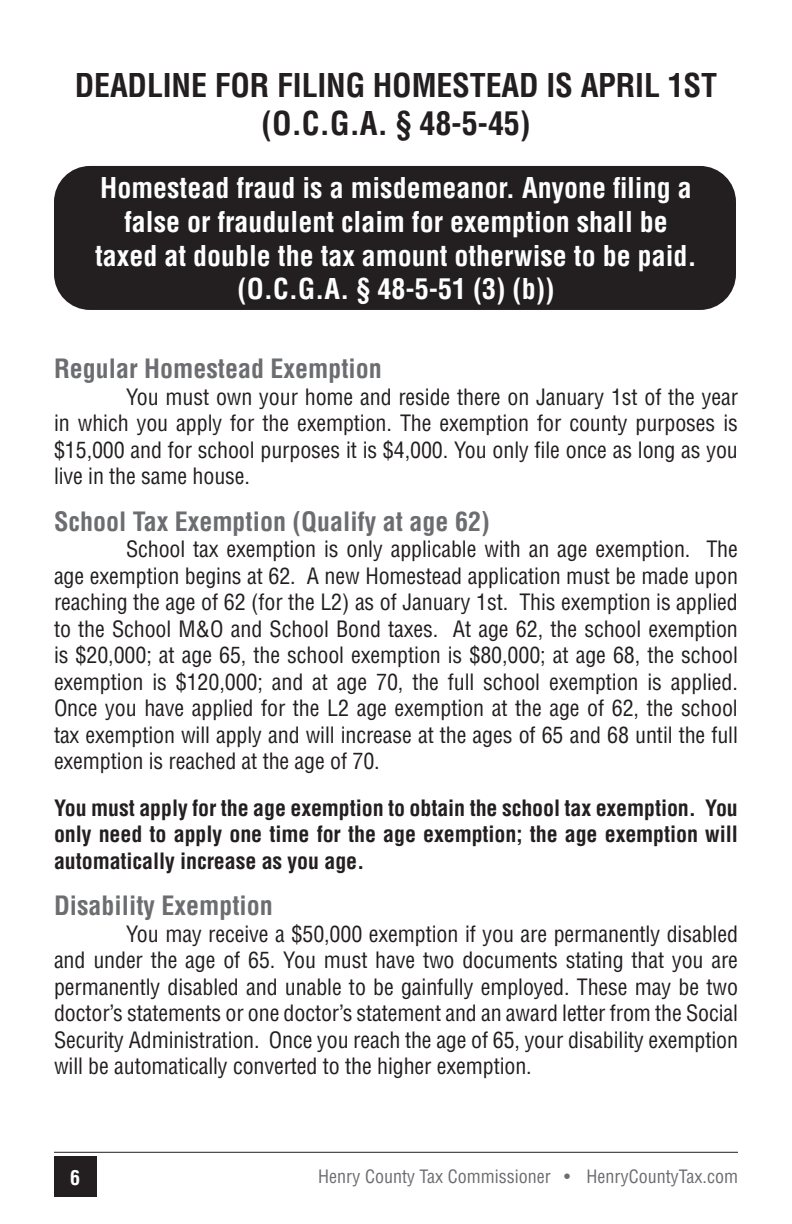
<style>
.page{position:relative;width:792px;height:1224px;background:#fff}
.page>*{position:absolute;margin:0;border:0;box-sizing:border-box;transform-origin:0 0}
.t1{font:700 condensed 32px "Helvetica";letter-spacing:-.005em;color:#231f20}
.t2{font:700 condensed 28px "Helvetica";color:#fff}
.t3{font:700 condensed 26px "Helvetica";color:#6c6d70}
.t4{font:condensed 22px/26.4px "Helvetica";letter-spacing:-.005em;color:#231f20;text-align:justify}
.t5{font:700 condensed 22px/26.4px "Helvetica";letter-spacing:-.005em;color:#231f20;text-align:justify}
.t6{font:700 condensed 20px "Helvetica";color:#fff}
.t7{font:condensed 18px "Helvetica";color:#6c6d70}
</style>
<div class="page">
<div style="left:54px;top:166px;width:682px;height:144px;background:#231f20;border-radius:36px"></div>
<hr style="left:54px;top:1152px;width:684px;height:1px;background:#231f20">
<div style="left:54px;top:1157px;width:42px;height:40px;background:#231f20"></div>
<p class="t1" style="left:75px;top:66px;width:644px">DEADLINE FOR FILING HOMESTEAD IS APRIL 1ST</p>
<p class="t1" style="left:262px;top:104px;width:270px">(O.C.G.A. § 48-5-45)</p>
<p class="t2" style="left:100px;top:171px;width:593px">Homestead fraud is a misdemeanor. Anyone filing a</p>
<p class="t2" style="left:124px;top:205px;width:545px">false or fraudulent claim for exemption shall be</p>
<p class="t2" style="left:95px;top:238px;width:603px">taxed at double the tax amount otherwise to be paid.</p>
<p class="t2" style="left:237px;top:272px;width:319px">(O.C.G.A. § 48-5-51 (3) (b))</p>
<p class="t3" style="left:54px;top:353px;width:329px">Regular Homestead Exemption</p>
<p class="t4" style="left:54px;top:383px;width:686px;text-indent:72px">You must own your home and reside there on January 1st of the year in which you apply for the exemption. The exemption for county purposes is $15,000 and for school purposes it is $4,000. You only file once as long as you live in the same house.</p>
<p class="t3" style="left:54px;top:506px;width:437px">School Tax Exemption (Qualify at age 62)</p>
<p class="t4" style="left:54px;top:536px;width:686px;text-indent:72px">School tax exemption is only applicable with an age exemption. The age exemption begins at 62. A new Homestead application must be made upon reaching the age of 62 (for the L2) as of January 1st. This exemption is applied to the School M&amp;O and School Bond taxes. At age 62, the school exemption is $20,000; at age 65, the school exemption is $80,000; at age 68, the school exemption is $120,000; and at age 70, the full school exemption is applied.<br>Once you have applied for the L2 age exemption at the age of 62, the school tax exemption will apply and will increase at the ages of 65 and 68 until the full exemption is reached at the age of 70.</p>
<p class="t5" style="left:54px;top:794px;width:686px">You must apply for the age exemption to obtain the school tax exemption. You only need to apply one time for the age exemption; the age exemption will automatically increase as you age.</p>
<p class="t3" style="left:54px;top:890px;width:220px">Disability Exemption</p>
<p class="t4" style="left:54px;top:920px;width:686px;text-indent:72px">You may receive a $50,000 exemption if you are permanently disabled and under the age of 65. You must have two documents stating that you are permanently disabled and unable to be gainfully employed. These may be two doctor’s statements or one doctor’s statement and an award letter from the Social Security Administration. Once you reach the age of 65, your disability exemption will be automatically converted to the higher exemption.</p>
<p class="t6" style="left:70px;top:1165px;width:11px">6</p>
<p class="t7" style="left:318px;top:1165px;width:421px">Henry County Tax Commissioner • HenryCountyTax.com</p>
</div>
